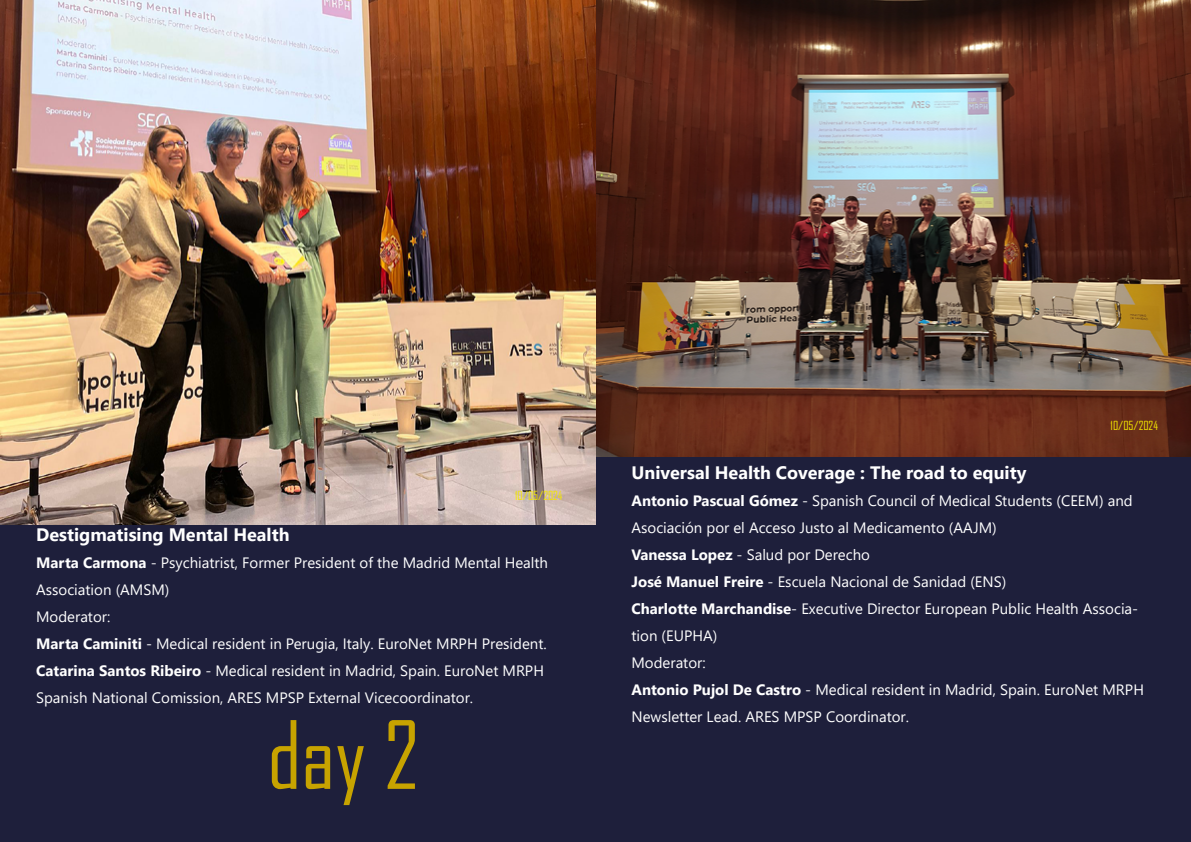
<style>
.page{position:relative;width:1191px;height:842px;background:#fff}
.page>*{position:absolute;margin:0;border:0;box-sizing:border-box;transform-origin:0 0}
.t1{font:90px "Agency FB";color:#c7a300}
.t2{font:700 18px "Segoe UI";color:#fff}
.t3{font:15px/27px "Segoe UI";color:#fff}
.t4{font:12px "Agency FB";color:#f2e600}
.s1{font-weight:700}
</style>
<div class="page">
<div style="left:0;top:0;width:1190px;height:842px;background:#1e1f3b"></div>
<img style="left:595px;top:0;width:595px;height:456px">
<img style="left:0;top:0;width:595px;height:525px">
<p class="t4" style="left:515px;top:488px;width:49px">10/05/2024</p>
<p class="t2" style="left:36px;top:518px;width:255px">Destigmatising Mental Health</p>
<p class="t3" style="left:36px;top:548px;width:513px"><span class="s1">Marta Carmona</span> - Psychiatrist, Former President of the Madrid Mental Health Association (AMSM)<br>Moderator:<br><span class="s1">Marta Caminiti</span> - Medical resident in Perugia, Italy. EuroNet MRPH President.<br><span class="s1">Catarina Santos Ribeiro</span> - Medical resident in Madrid, Spain. EuroNet MRPH Spanish National Comission, ARES MPSP External Vicecoordinator.</p>
<h1 class="t1" style="left:267px;top:700px;width:153px">day 2</h1>
<p class="t4" style="left:1110px;top:418px;width:49px">10/05/2024</p>
<p class="t2" style="left:631px;top:455px;width:396px">Universal Health Coverage : The road to equity</p>
<p class="t3" style="left:631px;top:486px;width:514px"><span class="s1">Antonio Pascual Gómez</span> - Spanish Council of Medical Students (CEEM) and Asociación por el Acceso Justo al Medicamento (AAJM)<br><span class="s1">Vanessa Lopez</span> - Salud por Derecho<br><span class="s1">José Manuel Freire</span> - Escuela Nacional de Sanidad (ENS)<br><span class="s1">Charlotte Marchandise</span>- Executive Director European Public Health Associa&shy;tion (EUPHA)<br>Moderator:<br><span class="s1">Antonio Pujol De Castro</span> - Medical resident in Madrid, Spain. EuroNet MRPH Newsletter Lead. ARES MPSP Coordinator.</p>
</div>
